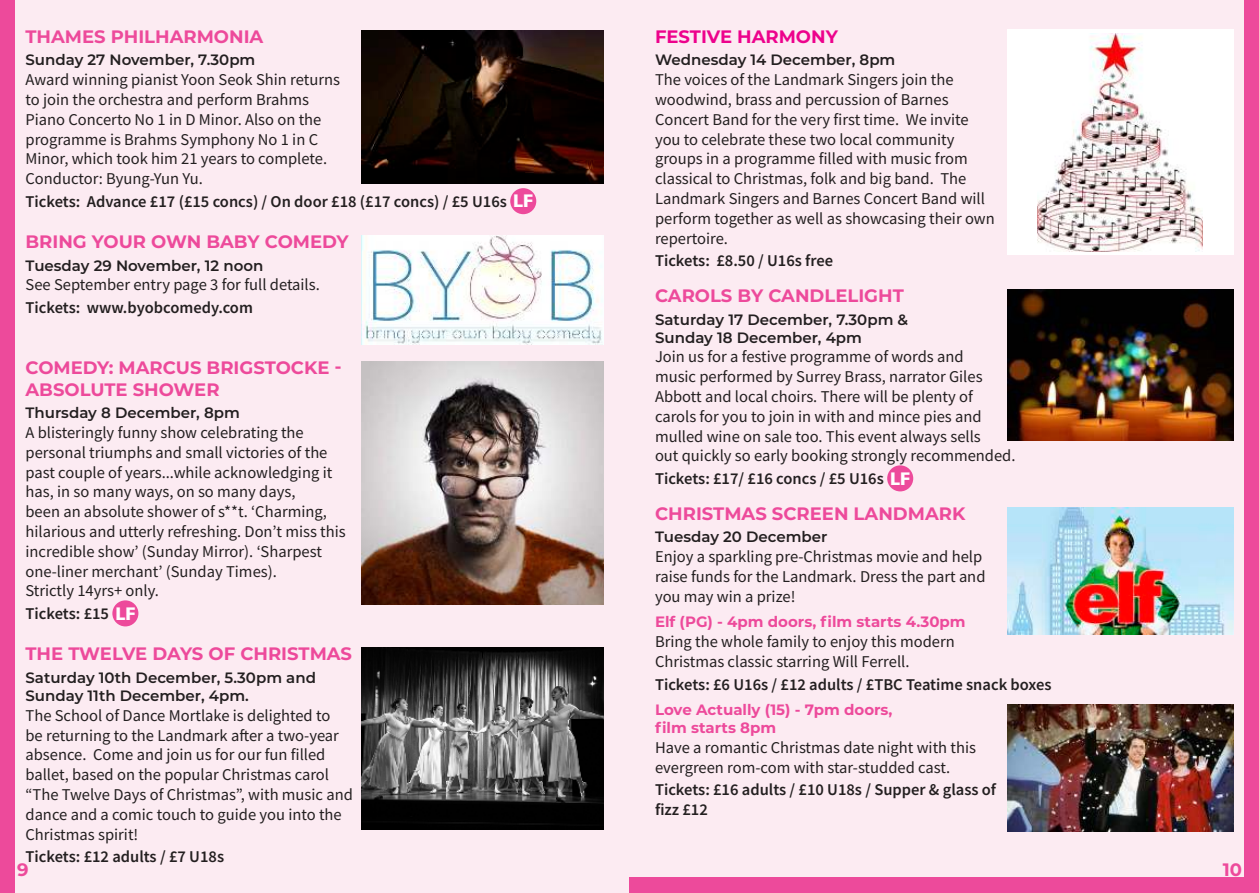
<style>
.page{position:relative;width:1259px;height:893px;background:#fcebf2}
.page>*{position:absolute;margin:0;border:0;box-sizing:border-box;transform-origin:0 0}
.t1{font:700 18px/21.6px "Montserrat";color:#ed4a9b}
.t2{font:700 18px "Montserrat";color:#ed028c}
.t3{font:16.5px/19.8px "Source Sans Pro";color:#231f20}
.t4{font:600 16.5px/19.8px "Source Sans Pro";color:#231f20}
.t5{font:600 15px/18px "Montserrat";color:#231f20}
.t6{font:700 15px/18px "Montserrat";color:#ed4a9b}
.s1{font-family:"Frutiger";font-weight:900;font-size:18px;color:#fff}
</style>
<div class="page">
<div style="left:510px;top:188px;width:26px;height:26px;background:#ed4a9b;border-radius:50%"></div>
<div style="left:112px;top:600px;width:26px;height:26px;background:#ed4a9b;border-radius:50%"></div>
<img style="left:361px;top:648px;width:243px;height:182px">
<div style="left:887px;top:465px;width:26px;height:26px;background:#ed4a9b;border-radius:50%"></div>
<img style="left:1007px;top:507px;width:226px;height:128px">
<div style="left:0;top:0;width:15px;height:893px;background:#ed4a9b"></div>
<img style="left:1007px;top:290px;width:226px;height:150px">
<div style="left:1244px;top:0;width:15px;height:893px;background:#ed4a9b"></div>
<div style="left:1007px;top:30px;width:226px;height:225px;background:#fff"></div>
<img style="left:1038px;top:33px;width:164px;height:219px">
<img style="left:361px;top:236px;width:243px;height:108px">
<img style="left:361px;top:30px;width:243px;height:153px">
<div style="left:629px;top:877px;width:630px;height:16px;background:#ed4a9b"></div>
<img style="left:1007px;top:705px;width:226px;height:127px">
<img style="left:361px;top:362px;width:243px;height:242px">
<p class="t1" style="left:26px;top:26px;width:239px">THAMES PHILHARMONIA</p>
<p class="t5" style="left:26px;top:52px;width:231px">Sunday 27 November, 7.30pm</p>
<p class="t3" style="left:26px;top:70px;width:316px">Award winning pianist Yoon Seok Shin returns to join the orchestra and perform Brahms Piano Concerto No 1 in D Minor. Also on the programme is Brahms Symphony No 1 in C Minor, which took him 21 years to complete.<br>Conductor: Byung-Yun Yu.</p>
<p class="t4" style="left:26px;top:192px;width:509px">Tickets: Advance £17 (£15 concs) / On door £18 (£17 concs) / £5 U16s <span class="s1">LF</span></p>
<p class="t1" style="left:26px;top:231px;width:325px">BRING YOUR OWN BABY COMEDY</p>
<p class="t5" style="left:26px;top:257px;width:239px">Tuesday 29 November, 12 noon</p>
<p class="t3" style="left:26px;top:275px;width:296px">See September entry page 3 for full details.</p>
<p class="t4" style="left:26px;top:298px;width:229px">Tickets: www.byobcomedy.com</p>
<p class="t2" style="left:655px;top:27px;width:184px">FESTIVE HARMONY</p>
<p class="t5" style="left:655px;top:52px;width:242px">Wednesday 14 December, 8pm</p>
<p class="t3" style="left:655px;top:70px;width:341px">The voices of the Landmark Singers join the woodwind, brass and percussion of Barnes Concert Band for the very first time. We invite you to celebrate these two local community groups in a programme filled with music from classical to Christmas, folk and big band. The Landmark Singers and Barnes Concert Band will perform together as well as showcasing their own repertoire.</p>
<p class="t4" style="left:655px;top:251px;width:180px">Tickets: £8.50 / U16s free</p>
<p class="t1" style="left:655px;top:285px;width:250px">CAROLS BY CANDLELIGHT</p>
<p class="t5" style="left:655px;top:311px;width:255px">Saturday 17 December, 7.30pm &amp;<br>Sunday 18 December, 4pm</p>
<p class="t3" style="left:655px;top:347px;width:362px">Join us for a festive programme of words and<br>music performed by Surrey Brass, narrator Giles Abbott and local choirs. There will be plenty of carols for you to join in with and mince pies and mulled wine on sale too. This event always sells<br>out quickly so early booking strongly recommended.</p>
<p class="t4" style="left:655px;top:469px;width:257px">Tickets: £17/ £16 concs / £5 U16s <span class="s1">LF</span></p>
<p class="t1" style="left:655px;top:503px;width:312px">CHRISTMAS SCREEN LANDMARK</p>
<p class="t5" style="left:655px;top:529px;width:174px">Tuesday 20 December</p>
<p class="t3" style="left:655px;top:547px;width:332px">Enjoy a sparkling pre-Christmas movie and help raise funds for the Landmark. Dress the part and you may win a prize!</p>
<p class="t6" style="left:655px;top:613px;width:312px">Elf (PG) - 4pm doors, film starts 4.30pm</p>
<p class="t3" style="left:655px;top:632px;width:301px">Bring the whole family to enjoy this modern<br>Christmas classic starring Will Ferrell.</p>
<p class="t4" style="left:655px;top:675px;width:398px">Tickets: £6 U16s / £12 adults / £TBC Teatime snack boxes</p>
<p class="t6" style="left:655px;top:701px;width:239px">Love Actually (15) - 7pm doors, film starts 8pm</p>
<p class="t3" style="left:655px;top:737px;width:322px">Have a romantic Christmas date night with this evergreen rom-com with star-studded cast.</p>
<p class="t4" style="left:655px;top:780px;width:343px">Tickets: £16 adults / £10 U18s / Supper &amp; glass of fizz £12</p>
<p class="t1" style="left:26px;top:357px;width:318px">COMEDY: MARCUS BRIGSTOCKE -<br>ABSOLUTE SHOWER</p>
<p class="t5" style="left:26px;top:405px;width:216px">Thursday 8 December, 8pm</p>
<p class="t3" style="left:26px;top:423px;width:322px">A blisteringly funny show celebrating the personal triumphs and small victories of the past couple of years...while acknowledging it has, in so many ways, on so many days,<br>been an absolute shower of s**t. ‘Charming, hilarious and utterly refreshing. Don’t miss this incredible show’ (Sunday Mirror). ‘Sharpest one-liner merchant’ (Sunday Times).<br>Strictly 14yrs+ only.</p>
<p class="t4" style="left:26px;top:604px;width:111px">Tickets: £15 <span class="s1">LF</span></p>
<p class="t1" style="left:26px;top:643px;width:328px">THE TWELVE DAYS OF CHRISTMAS</p>
<p class="t5" style="left:26px;top:670px;width:292px">Saturday 10th December, 5.30pm and<br>Sunday 11th December, 4pm.</p>
<p class="t3" style="left:26px;top:705px;width:329px">The School of Dance Mortlake is delighted to<br>be returning to the Landmark after a two-year absence. Come and join us for our fun filled ballet, based on the popular Christmas carol “The Twelve Days of Christmas”, with music and dance and a comic touch to guide you into the Christmas spirit!</p>
<p class="t4" style="left:26px;top:847px;width:200px">Tickets: £12 adults / £7 U18s</p>
<p class="t1" style="left:17px;top:859px;width:13px">9</p>
<p class="t1" style="left:1222px;top:859px;width:21px">10</p>
</div>
